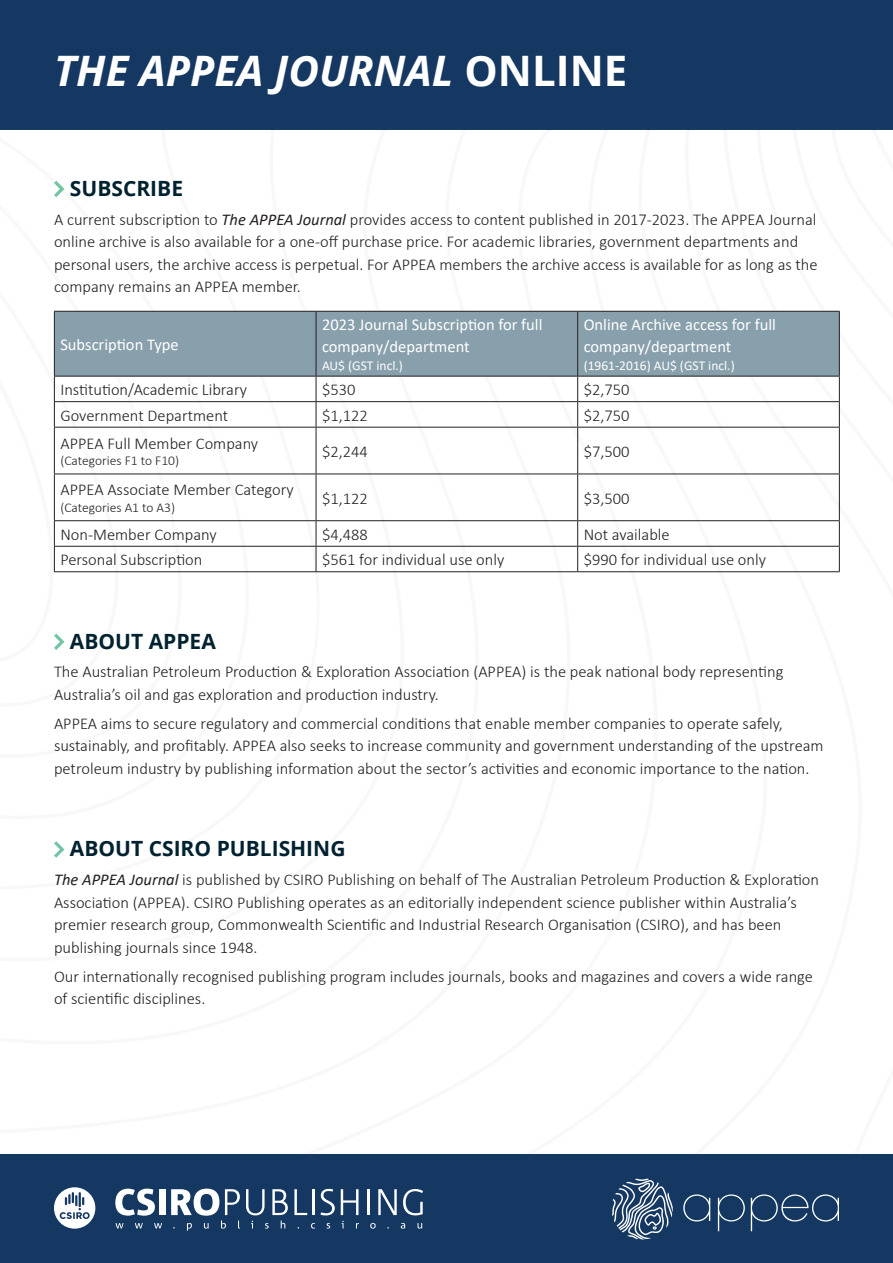
<style>
.page{position:relative;width:893px;height:1263px;background:#fff}
.page>*{position:absolute;margin:0;border:0;box-sizing:border-box;transform-origin:0 0}
.Flyer_Header{font:italic 700 42px "Open Sans";color:#fff}
.Subhead_2{font:700 21px "Open Sans";color:#002230}
.Body{font:300 16.5px/22.5px "Calibri";color:#231f20}
.Body-2{font:16.5px/22.5px "Calibri";color:#fff}
.Body-3{font:13.5px "Calibri";color:#fff}
.Body-4{font:300 13.5px "Calibri";color:#231f20}
.s1{font-style:normal}
.s2{font-weight:400;font-style:italic}
</style>
<div class="page">
<div style="left:0;top:0;width:893px;height:130px;background:#153862"></div>
<img style="left:53px;top:310px;width:787px;height:263px">
<svg style="left:54px;top:181px;width:11px;height:16px"></svg>
<div style="left:55px;top:312px;width:784px;height:64px;background:#889fac"></div>
<hr style="left:54px;top:311px;width:262px;height:1px;background:#231f20">
<hr style="left:54px;top:312px;width:1px;height:64px;background:#231f20">
<hr style="left:316px;top:311px;width:262px;height:1px;background:#231f20">
<hr style="left:316px;top:312px;width:1px;height:64px;background:#231f20">
<hr style="left:578px;top:311px;width:262px;height:1px;background:#231f20">
<hr style="left:577px;top:312px;width:1px;height:64px;background:#231f20">
<hr style="left:839px;top:312px;width:1px;height:64px;background:#231f20">
<hr style="left:54px;top:376px;width:262px;height:1px;background:#231f20">
<hr style="left:316px;top:376px;width:262px;height:1px;background:#231f20">
<hr style="left:578px;top:376px;width:262px;height:1px;background:#231f20">
<hr style="left:54px;top:401px;width:262px;height:1px;background:#231f20">
<svg style="left:54px;top:376px;width:1px;height:51px"></svg>
<hr style="left:316px;top:401px;width:262px;height:1px;background:#231f20">
<svg style="left:316px;top:376px;width:1px;height:51px"></svg>
<hr style="left:578px;top:401px;width:262px;height:1px;background:#231f20">
<svg style="left:577px;top:376px;width:1px;height:51px"></svg>
<svg style="left:839px;top:376px;width:1px;height:51px"></svg>
<hr style="left:54px;top:427px;width:262px;height:1px;background:#231f20">
<hr style="left:54px;top:427px;width:1px;height:47px;background:#231f20">
<hr style="left:316px;top:427px;width:262px;height:1px;background:#231f20">
<hr style="left:316px;top:427px;width:1px;height:47px;background:#231f20">
<hr style="left:578px;top:427px;width:262px;height:1px;background:#231f20">
<hr style="left:577px;top:427px;width:1px;height:47px;background:#231f20">
<hr style="left:839px;top:427px;width:1px;height:47px;background:#231f20">
<hr style="left:54px;top:474px;width:262px;height:1px;background:#231f20">
<hr style="left:54px;top:474px;width:1px;height:46px;background:#231f20">
<hr style="left:316px;top:474px;width:262px;height:1px;background:#231f20">
<hr style="left:316px;top:474px;width:1px;height:46px;background:#231f20">
<hr style="left:578px;top:474px;width:262px;height:1px;background:#231f20">
<hr style="left:577px;top:474px;width:1px;height:46px;background:#231f20">
<hr style="left:839px;top:474px;width:1px;height:46px;background:#231f20">
<hr style="left:54px;top:520px;width:262px;height:1px;background:#231f20">
<hr style="left:316px;top:520px;width:262px;height:1px;background:#231f20">
<hr style="left:578px;top:520px;width:262px;height:1px;background:#231f20">
<hr style="left:54px;top:546px;width:262px;height:1px;background:#231f20">
<svg style="left:54px;top:521px;width:1px;height:50px"></svg>
<hr style="left:316px;top:546px;width:262px;height:1px;background:#231f20">
<svg style="left:316px;top:521px;width:1px;height:50px"></svg>
<hr style="left:578px;top:546px;width:262px;height:1px;background:#231f20">
<svg style="left:577px;top:521px;width:1px;height:50px"></svg>
<svg style="left:839px;top:521px;width:1px;height:50px"></svg>
<hr style="left:54px;top:571px;width:262px;height:1px;background:#231f20">
<hr style="left:316px;top:571px;width:262px;height:1px;background:#231f20">
<hr style="left:578px;top:571px;width:262px;height:1px;background:#231f20">
<svg style="left:54px;top:633px;width:11px;height:17px"></svg>
<svg style="left:54px;top:841px;width:11px;height:17px"></svg>
<div style="left:0;top:1154px;width:893px;height:109px;background:#153862"></div>
<svg style="left:683px;top:1194px;width:27px;height:27px"></svg>
<svg style="left:718px;top:1194px;width:27px;height:37px"></svg>
<svg style="left:751px;top:1194px;width:88px;height:37px"></svg>
<svg style="left:612px;top:1178px;width:61px;height:61px"></svg>
<svg style="left:115px;top:1188px;width:40px;height:28px"></svg>
<div style="left:159px;top:1189px;width:6px;height:26px;background:#fff"></div>
<svg style="left:294px;top:1189px;width:13px;height:26px"></svg>
<hr style="left:312px;top:1189px;width:2px;height:26px;background:#fff">
<svg style="left:321px;top:1189px;width:14px;height:26px"></svg>
<svg style="left:341px;top:1189px;width:17px;height:26px"></svg>
<hr style="left:367px;top:1189px;width:3px;height:26px;background:#fff">
<svg style="left:378px;top:1189px;width:19px;height:26px"></svg>
<svg style="left:403px;top:1189px;width:20px;height:26px"></svg>
<svg style="left:116px;top:1223px;width:8px;height:5px"></svg>
<svg style="left:135px;top:1223px;width:8px;height:5px"></svg>
<svg style="left:154px;top:1223px;width:8px;height:5px"></svg>
<svg style="left:171px;top:1188px;width:69px;height:43px"></svg>
<svg style="left:246px;top:1189px;width:42px;height:39px"></svg>
<svg style="left:311px;top:1223px;width:4px;height:5px"></svg>
<svg style="left:327px;top:1223px;width:3px;height:5px"></svg>
<svg style="left:342px;top:1221px;width:2px;height:7px"></svg>
<svg style="left:370px;top:1223px;width:6px;height:5px"></svg>
<svg style="left:401px;top:1223px;width:4px;height:5px"></svg>
<svg style="left:417px;top:1223px;width:5px;height:5px"></svg>
<svg style="left:54px;top:1187px;width:41px;height:42px"></svg>
<p class="Flyer_Header" style="left:54px;top:41px;width:575px">THE APPEA JOURNAL <span class="s1">ONLINE</span></p>
<p class="Subhead_2" style="left:70px;top:173px;width:115px">SUBSCRIBE</p>
<p class="Body" style="left:54px;top:208px;width:765px">A current subscription to <span class="s2">The APPEA Journal</span> provides access to content published in 2017-2023. The APPEA Journal online archive is also available for a one-off purchase price. For academic libraries, government departments and personal users, the archive access is perpetual. For APPEA members the archive access is available for as long as the company remains an APPEA member.</p>
<p class="Body-2" style="left:60px;top:333px;width:120px">Subscription Type</p>
<p class="Body-2" style="left:322px;top:312px;width:222px">2023 Journal Subscription for full company/department</p>
<p class="Body-3" style="left:322px;top:356px;width:82px">AU$ (GST incl.)</p>
<p class="Body-2" style="left:584px;top:312px;width:194px">Online Archive access for full company/department</p>
<p class="Body-3" style="left:584px;top:356px;width:153px">(1961-2016) AU$ (GST incl.)</p>
<p class="Body" style="left:60px;top:378px;width:188px">Institution/Academic Library</p>
<p class="Body" style="left:322px;top:378px;width:35px">$530</p>
<p class="Body" style="left:584px;top:378px;width:47px">$2,750</p>
<p class="Body" style="left:60px;top:404px;width:169px">Government Department</p>
<p class="Body" style="left:322px;top:404px;width:47px">$1,122</p>
<p class="Body" style="left:584px;top:404px;width:47px">$2,750</p>
<p class="Body" style="left:60px;top:432px;width:199px">APPEA Full Member Company</p>
<p class="Body-4" style="left:60px;top:452px;width:120px">(Categories F1 to F10)</p>
<p class="Body" style="left:322px;top:440px;width:47px">$2,244</p>
<p class="Body" style="left:584px;top:440px;width:47px">$7,500</p>
<p class="Body" style="left:60px;top:478px;width:235px">APPEA Associate Member Category</p>
<p class="Body-4" style="left:60px;top:499px;width:116px">(Categories A1 to A3)</p>
<p class="Body" style="left:322px;top:487px;width:47px">$1,122</p>
<p class="Body" style="left:584px;top:487px;width:47px">$3,500</p>
<p class="Body" style="left:60px;top:523px;width:158px">Non-Member Company</p>
<p class="Body" style="left:322px;top:523px;width:47px">$4,488</p>
<p class="Body" style="left:584px;top:523px;width:88px">Not available</p>
<p class="Body" style="left:60px;top:548px;width:144px">Personal Subscription</p>
<p class="Body" style="left:322px;top:548px;width:184px">$561 for individual use only</p>
<p class="Body" style="left:584px;top:548px;width:184px">$990 for individual use only</p>
<p class="Subhead_2" style="left:70px;top:626px;width:147px">ABOUT APPEA</p>
<p class="Body" style="left:54px;top:660px;width:731px">The Australian Petroleum Production &amp; Exploration Association (APPEA) is the peak national body representing<br>Australia’s oil and gas exploration and production industry.</p>
<p class="Body" style="left:54px;top:712px;width:771px">APPEA aims to secure regulatory and commercial conditions that enable member companies to operate safely, sustainably, and profitably. APPEA also seeks to increase community and government understanding of the upstream petroleum industry by publishing information about the sector’s activities and economic importance to the nation.</p>
<p class="Subhead_2" style="left:70px;top:834px;width:277px">ABOUT CSIRO PUBLISHING</p>
<p class="Body" style="left:54px;top:868px;width:767px"><span class="s2">The APPEA Journal</span> is published by CSIRO Publishing on behalf of The Australian Petroleum Production &amp; Exploration Association (APPEA). CSIRO Publishing operates as an editorially independent science publisher within Australia’s premier research group, Commonwealth Scientific and Industrial Research Organisation (CSIRO), and has been publishing journals since 1948.</p>
<p class="Body" style="left:54px;top:965px;width:760px">Our internationally recognised publishing program includes journals, books and magazines and covers a wide range of scientific disciplines.</p>
</div>
